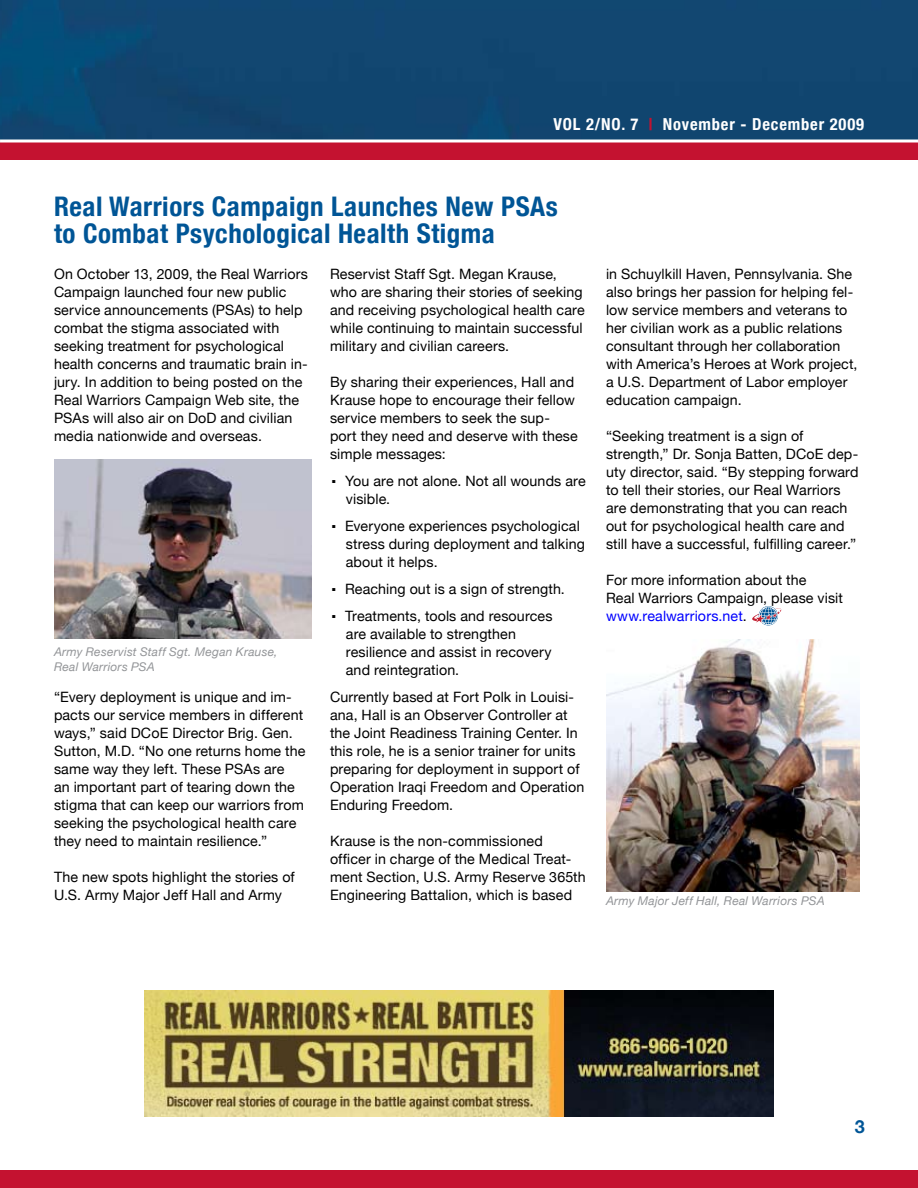
<style>
.page{position:relative;width:918px;height:1188px;background:#fff}
.page>*{position:absolute;margin:0;border:0;box-sizing:border-box;transform-origin:0 0}
.t1{font:700 condensed 27px/27px "Helvetica Neue";letter-spacing:.02em;color:#005596}
.t2{font:700 18px "Helvetica Neue";color:#005596}
.t3{font:700 condensed 16.5px "Helvetica Neue";letter-spacing:.05em;color:#fff}
.t4{font:14.25px/18px "Helvetica Neue";letter-spacing:.01em;color:#000}
.t5{font:italic 12px/14.4px "Helvetica Neue";letter-spacing:.02em;color:#939598}
.t6{font:600 3.15px/3.4px "Myriad Pro";color:#000}
.t7{font:1.5px "Myriad Pro";color:#000}
.s1{color:#c41230}
.s2{color:#00f}
</style>
<div class="page">
<div style="left:0;top:0;width:918px;height:151px;background:#114771"></div>
<div style="left:0;top:142px;width:918px;height:18px;background:#c41230"></div>
<div style="left:0;top:1170px;width:918px;height:18px;background:#c41230"></div>
<hr style="left:0;top:139px;width:918px;height:3px;background:#fff">
<img style="left:606px;top:639px;width:253px;height:252px">
<img style="left:54px;top:459px;width:258px;height:180px">
<svg style="left:752px;top:606px;width:30px;height:19px"></svg>
<img style="left:144px;top:990px;width:630px;height:126px">
<p class="t3" style="left:554px;top:114px;width:312px">VOL 2/NO. 7 <span class="s1">|</span> November - December 2009</p>
<h1 class="t1" style="left:54px;top:193px;width:505px">Real Warriors Campaign Launches New PSAs to Combat Psychological Health Stigma</h1>
<p class="t4" style="left:54px;top:265px;width:255px">On October 13, 2009, the Real Warriors Campaign launched four new public service announcements (PSAs) to help combat the stigma associated with seeking treatment for psychological health concerns and traumatic brain in&shy;jury. In addition to being posted on the Real Warriors Campaign Web site, the PSAs will also air on DoD and civilian media nationwide and overseas.</p>
<p class="t5" style="left:54px;top:645px;width:225px">Army Reservist Staff Sgt. Megan Krause,<br>Real Warriors PSA</p>
<p class="t4" style="left:54px;top:688px;width:253px">“Every deployment is unique and im&shy;pacts our service members in different ways,” said DCoE Director Brig. Gen.<br>Sutton, M.D. “No one returns home the same way they left. These PSAs are<br>an important part of tearing down the stigma that can keep our warriors from seeking the psychological health care they need to maintain resilience.”</p>
<p class="t4" style="left:54px;top:868px;width:242px">The new spots highlight the stories of<br>U.S. Army Major Jeff Hall and Army</p>
<p class="t4" style="left:330px;top:265px;width:256px">Reservist Staff Sgt. Megan Krause, who are sharing their stories of seeking and receiving psychological health care while continuing to maintain successful military and civilian careers.</p>
<p class="t4" style="left:330px;top:373px;width:249px">By sharing their experiences, Hall and<br>Krause hope to encourage their fellow service members to seek the sup&shy;port they need and deserve with these simple messages:</p>
<p class="t4" style="left:346px;top:472px;width:241px;text-indent:-16px"><sup>.</sup> You are not alone. Not all wounds are visible.</p>
<p class="t4" style="left:346px;top:517px;width:241px;text-indent:-16px"><sup>.</sup> Everyone experiences psychological stress during deployment and talking about it helps.</p>
<p class="t4" style="left:330px;top:575px;width:236px;line-height:27px"><sup>.</sup> Reaching out is a sign of strength. <sup>.</sup> Treatments, tools and resources</p>
<p class="t4" style="left:346px;top:625px;width:207px">are available to strengthen resilience and assist in recovery and reintegration.</p>
<p class="t4" style="left:330px;top:688px;width:256px">Currently based at Fort Polk in Louisi&shy;ana, Hall is an Observer Controller at the Joint Readiness Training Center. In this role, he is a senior trainer for units preparing for deployment in support of Operation Iraqi Freedom and Operation Enduring Freedom.</p>
<p class="t4" style="left:330px;top:832px;width:257px">Krause is the non-commissioned officer in charge of the Medical Treat&shy;ment Section, U.S. Army Reserve 365th Engineering Battalion, which is based</p>
<p class="t4" style="left:606px;top:265px;width:253px">in Schuylkill Haven, Pennsylvania. She also brings her passion for helping fel&shy;low service members and veterans to her civilian work as a public relations consultant through her collaboration with America’s Heroes at Work project, a U.S. Department of Labor employer education campaign.</p>
<p class="t4" style="left:606px;top:427px;width:254px">“Seeking treatment is a sign of strength,” Dr. Sonja Batten, DCoE dep&shy;uty director, said. “By stepping forward to tell their stories, our Real Warriors are demonstrating that you can reach out for psychological health care and still have a successful, fulfilling career.”</p>
<p class="t4" style="left:606px;top:571px;width:239px">For more information about the<br>Real Warriors Campaign, please visit <span class="s2">www.realwarriors.net</span>.</p>
<p class="t6" style="left:758px;top:539px;width:50px">ABCDEFGHIJKLMNOPQRSTUVWXYZ<br>1234567890</p>
<p class="t7" style="left:758px;top:548px;width:14px">Myriad Pro Regular</p>
<p class="t5" style="left:606px;top:894px;width:220px">Army Major Jeff Hall, Real Warriors PSA</p>
<p class="t2" style="left:855px;top:1116px;width:12px">3</p>
</div>
